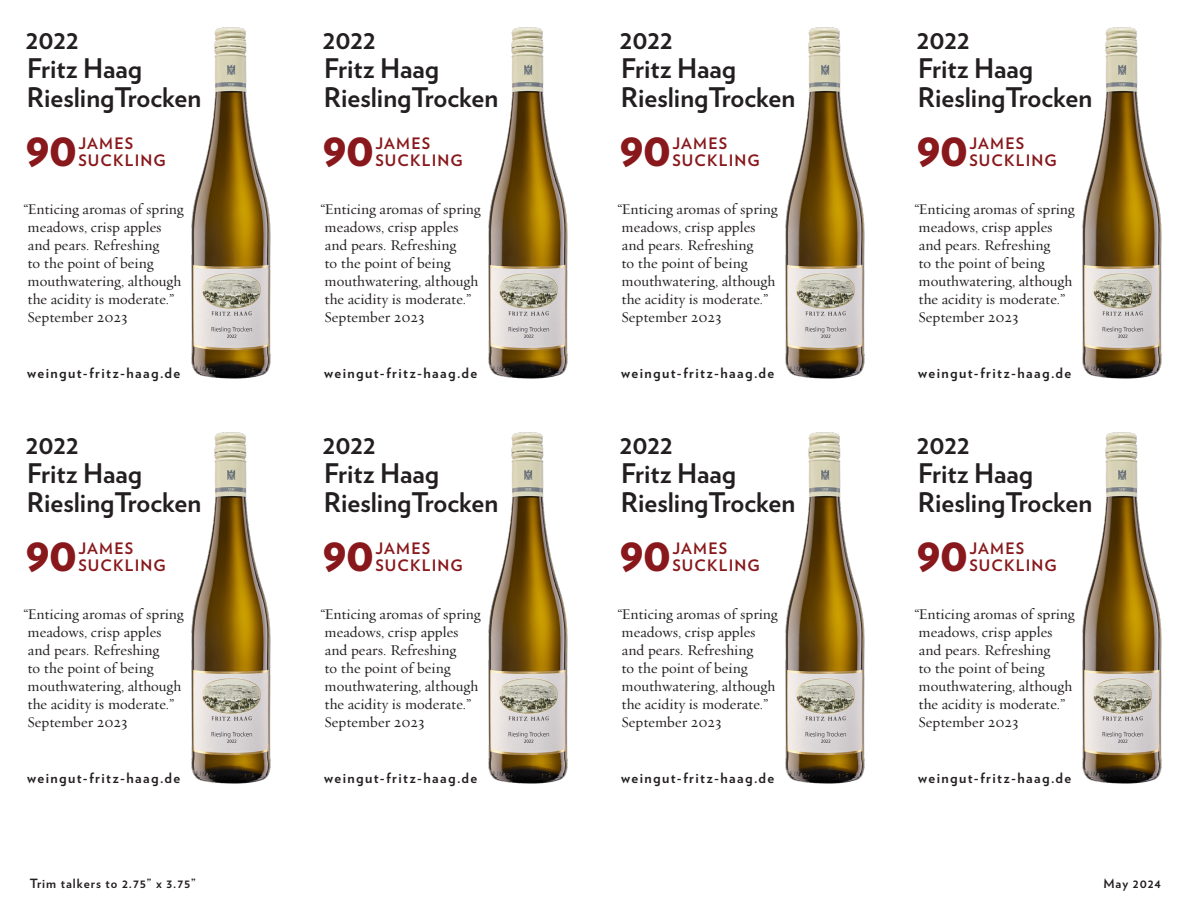
<style>
.page{position:relative;width:1188px;height:918px;background:#fff}
.page>*{position:absolute;margin:0;border:0;box-sizing:border-box;transform-origin:0 0}
.t1{font:900 48px "Verlag";letter-spacing:-.025em;color:#88181b}
.Wine{font:700 27px/29.2px "Verlag";color:#231f20}
.t2{font:700 15.75px/17.2px "Verlag";letter-spacing:.075em;color:#88181b}
.Text-1{font:15px/18px "Requiem Text";color:#231f20}
.website_URL_GREY{font:700 14.25px "Verlag";letter-spacing:.1em;color:#231f20}
.Footer_notes{font:700 12.75px "Verlag";letter-spacing:.075em;color:#231f20}
</style>
<div class="page">
<img style="left:191px;top:27px;width:80px;height:352px">
<img style="left:488px;top:27px;width:80px;height:352px">
<img style="left:785px;top:27px;width:80px;height:352px">
<img style="left:1082px;top:27px;width:80px;height:352px">
<img style="left:191px;top:432px;width:80px;height:352px">
<img style="left:488px;top:432px;width:80px;height:352px">
<img style="left:785px;top:432px;width:80px;height:352px">
<img style="left:1082px;top:432px;width:80px;height:352px">
<p class="Wine" style="left:26px;top:23px;width:118px">2022<br>Fritz Haag</p>
<p class="Wine" style="left:27px;top:81px;width:176px">RieslingTrocken</p>
<p class="t1" style="left:25px;top:109px;width:54px">90</p>
<p class="t2" style="left:78px;top:134px;width:89px">JAMES<br>SUCKLING</p>
<p class="Text-1" style="left:24px;top:199px;width:162px">“Enticing aromas of spring meadows, crisp apples and pears. Refreshing<br>to the point of being mouthwatering, although the acidity is moderate.”<br>September 2023</p>
<p class="website_URL_GREY" style="left:27px;top:361px;width:155px">weingut-fritz-haag.de</p>
<p class="Wine" style="left:26px;top:428px;width:118px">2022<br>Fritz Haag</p>
<p class="Wine" style="left:27px;top:486px;width:176px">RieslingTrocken</p>
<p class="t1" style="left:25px;top:514px;width:54px">90</p>
<p class="t2" style="left:78px;top:539px;width:89px">JAMES<br>SUCKLING</p>
<p class="Text-1" style="left:24px;top:604px;width:162px">“Enticing aromas of spring meadows, crisp apples and pears. Refreshing<br>to the point of being mouthwatering, although the acidity is moderate.”<br>September 2023</p>
<p class="website_URL_GREY" style="left:27px;top:766px;width:155px">weingut-fritz-haag.de</p>
<p class="Wine" style="left:323px;top:23px;width:118px">2022<br>Fritz Haag</p>
<p class="Wine" style="left:324px;top:81px;width:176px">RieslingTrocken</p>
<p class="t1" style="left:322px;top:109px;width:54px">90</p>
<p class="t2" style="left:375px;top:134px;width:89px">JAMES<br>SUCKLING</p>
<p class="Text-1" style="left:321px;top:199px;width:162px">“Enticing aromas of spring meadows, crisp apples and pears. Refreshing<br>to the point of being mouthwatering, although the acidity is moderate.”<br>September 2023</p>
<p class="website_URL_GREY" style="left:324px;top:361px;width:155px">weingut-fritz-haag.de</p>
<p class="Wine" style="left:323px;top:428px;width:118px">2022<br>Fritz Haag</p>
<p class="Wine" style="left:324px;top:486px;width:176px">RieslingTrocken</p>
<p class="t1" style="left:322px;top:514px;width:54px">90</p>
<p class="t2" style="left:375px;top:539px;width:89px">JAMES<br>SUCKLING</p>
<p class="Text-1" style="left:321px;top:604px;width:162px">“Enticing aromas of spring meadows, crisp apples and pears. Refreshing<br>to the point of being mouthwatering, although the acidity is moderate.”<br>September 2023</p>
<p class="website_URL_GREY" style="left:324px;top:766px;width:155px">weingut-fritz-haag.de</p>
<p class="Wine" style="left:620px;top:23px;width:118px">2022<br>Fritz Haag</p>
<p class="Wine" style="left:621px;top:81px;width:176px">RieslingTrocken</p>
<p class="t1" style="left:619px;top:109px;width:54px">90</p>
<p class="t2" style="left:672px;top:134px;width:89px">JAMES<br>SUCKLING</p>
<p class="Text-1" style="left:618px;top:199px;width:162px">“Enticing aromas of spring meadows, crisp apples and pears. Refreshing<br>to the point of being mouthwatering, although the acidity is moderate.”<br>September 2023</p>
<p class="website_URL_GREY" style="left:621px;top:361px;width:155px">weingut-fritz-haag.de</p>
<p class="Wine" style="left:620px;top:428px;width:118px">2022<br>Fritz Haag</p>
<p class="Wine" style="left:621px;top:486px;width:176px">RieslingTrocken</p>
<p class="t1" style="left:619px;top:514px;width:54px">90</p>
<p class="t2" style="left:672px;top:539px;width:89px">JAMES<br>SUCKLING</p>
<p class="Text-1" style="left:618px;top:604px;width:162px">“Enticing aromas of spring meadows, crisp apples and pears. Refreshing<br>to the point of being mouthwatering, although the acidity is moderate.”<br>September 2023</p>
<p class="website_URL_GREY" style="left:621px;top:766px;width:155px">weingut-fritz-haag.de</p>
<p class="Wine" style="left:917px;top:23px;width:118px">2022<br>Fritz Haag</p>
<p class="Wine" style="left:918px;top:81px;width:176px">RieslingTrocken</p>
<p class="t1" style="left:916px;top:109px;width:54px">90</p>
<p class="t2" style="left:969px;top:134px;width:89px">JAMES<br>SUCKLING</p>
<p class="Text-1" style="left:915px;top:199px;width:162px">“Enticing aromas of spring meadows, crisp apples and pears. Refreshing<br>to the point of being mouthwatering, although the acidity is moderate.”<br>September 2023</p>
<p class="website_URL_GREY" style="left:918px;top:361px;width:155px">weingut-fritz-haag.de</p>
<p class="Wine" style="left:917px;top:428px;width:118px">2022<br>Fritz Haag</p>
<p class="Wine" style="left:918px;top:486px;width:176px">RieslingTrocken</p>
<p class="t1" style="left:916px;top:514px;width:54px">90</p>
<p class="t2" style="left:969px;top:539px;width:89px">JAMES<br>SUCKLING</p>
<p class="Text-1" style="left:915px;top:604px;width:162px">“Enticing aromas of spring meadows, crisp apples and pears. Refreshing<br>to the point of being mouthwatering, although the acidity is moderate.”<br>September 2023</p>
<p class="website_URL_GREY" style="left:918px;top:766px;width:155px">weingut-fritz-haag.de</p>
<p class="Footer_notes" style="left:30px;top:874px;width:167px">Trim talkers to 2.75” x 3.75”</p>
<p class="Footer_notes" style="left:1103px;top:874px;width:59px">May 2024</p>
</div>
